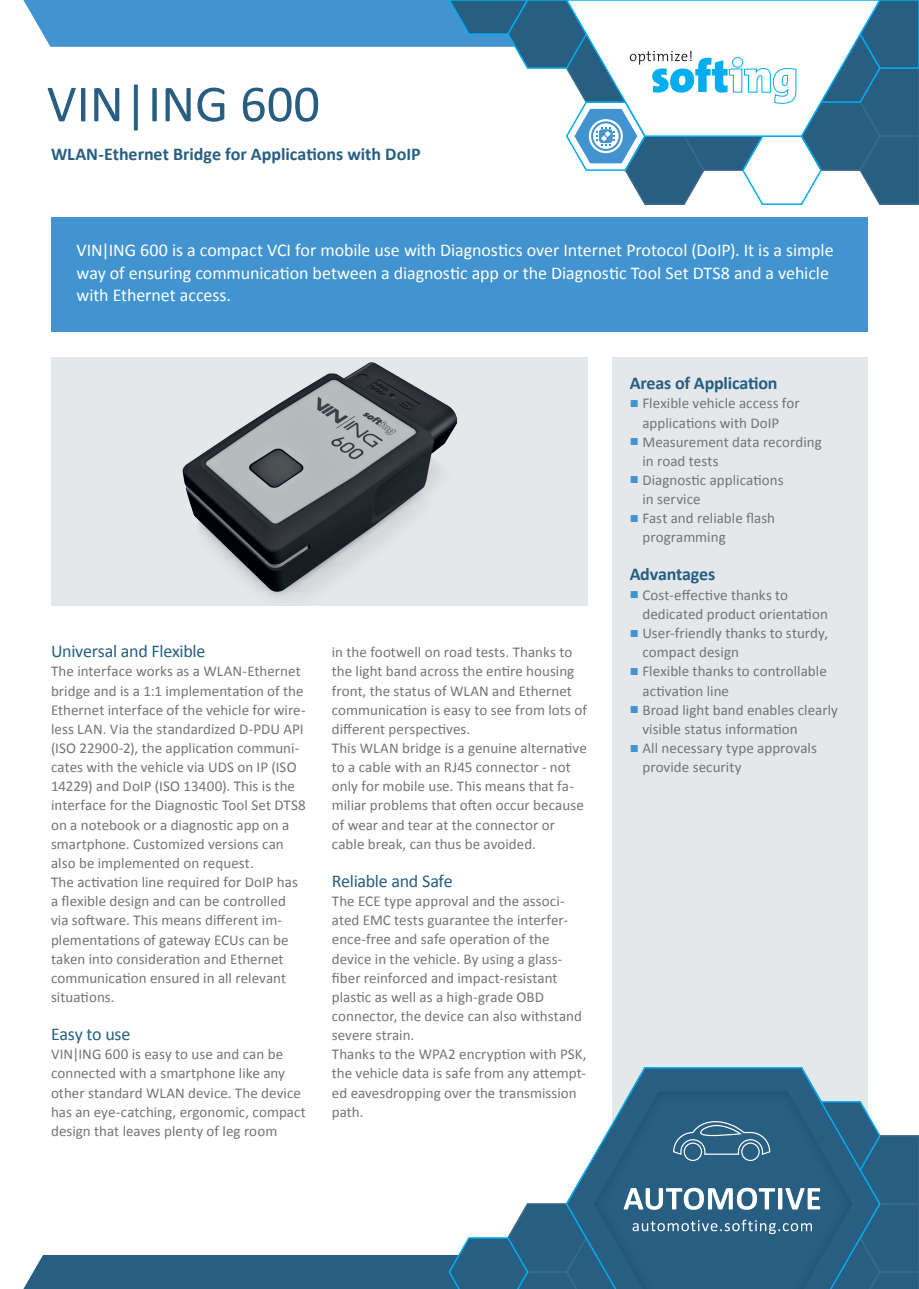
<style>
.page{position:relative;width:919px;height:1289px;background:#fff}
.page>*{position:absolute;margin:0;border:0;box-sizing:border-box;transform-origin:0 0}
.t1{font:52.5px "Calibri";color:#275e82}
.t2{font:18px/22.5px "Calibri";letter-spacing:-.005em;color:#fff}
.t3{font:700 18px "Calibri";letter-spacing:-.005em;color:#275e82}
.t4{font:18px "Calibri";letter-spacing:-.015em;color:#275e82}
.t5{font:15px/19.2px "Calibri";letter-spacing:.005em;color:#727477}
.s1{font-family:"Arial";color:#4194d0}
</style>
<div class="page">
<div style="left:51px;top:217px;width:816px;height:115px;background:#4194d0"></div>
<div style="left:612px;top:357px;width:255px;height:855px;background:#e4e8eb"></div>
<div style="left:51px;top:357px;width:536px;height:248px;background:#e4e8eb"></div>
<img style="left:182px;top:362px;width:276px;height:235px">
<svg style="left:23px;top:0;width:895px;height:205px"></svg>
<svg style="left:24px;top:1066px;width:894px;height:222px"></svg>
<h1 class="t1" style="left:47px;top:71px;width:275px">VIN|ING 600</h1>
<p class="t3" style="left:51px;top:142px;width:371px">WLAN-Ethernet Bridge for Applications with DoIP</p>
<p class="t2" style="left:77px;top:239px;width:758px">VIN|ING 600 is a compact VCI for mobile use with Diagnostics over Internet Protocol (DoIP). It is a simple way of ensuring communication between a diagnostic app or the Diagnostic Tool Set DTS8 and a vehicle with Ethernet access.</p>
<p class="t4" style="left:51px;top:640px;width:156px">Universal and Flexible</p>
<p class="t5" style="left:51px;top:662px;width:256px">The interface works as a WLAN-Ethernet bridge and is a 1:1 implementation of the Ethernet interface of the vehicle for wire&shy;less LAN. Via the standardized D-PDU API (ISO 22900-2), the application communi&shy;cates with the vehicle via UDS on IP (ISO 14229) and DoIP (ISO 13400). This is the interface for the Diagnostic Tool Set DTS8 on a notebook or a diagnostic app on a smartphone. Customized versions can also be implemented on request.<br>The activation line required for DoIP has a flexible design and can be controlled via software. This means different im&shy;plementations of gateway ECUs can be taken into consideration and Ethernet communication ensured in all relevant situations.</p>
<p class="t4" style="left:51px;top:1022px;width:81px">Easy to use</p>
<p class="t5" style="left:51px;top:1044px;width:256px">VIN|ING 600 is easy to use and can be connected with a smartphone like any other standard WLAN device. The device has an eye-catching, ergonomic, compact design that leaves plenty of leg room</p>
<p class="t5" style="left:332px;top:642px;width:256px">in the footwell on road tests. Thanks to the light band across the entire housing front, the status of WLAN and Ethernet communication is easy to see from lots of different perspectives.<br>This WLAN bridge is a genuine alternative to a cable with an RJ45 connector - not only for mobile use. This means that fa&shy;miliar problems that often occur because of wear and tear at the connector or cable break, can thus be avoided.</p>
<p class="t4" style="left:332px;top:869px;width:122px">Reliable and Safe</p>
<p class="t5" style="left:332px;top:891px;width:256px">The ECE type approval and the associ&shy;ated EMC tests guarantee the interfer&shy;ence-free and safe operation of the device in the vehicle. By using a glass&shy;fiber reinforced and impact-resistant plastic as well as a high-grade OBD connector, the device can also withstand severe strain.<br>Thanks to the WPA2 encryption with PSK, the vehicle data is safe from any attempt&shy;ed eavesdropping over the transmission path.</p>
<p class="t3" style="left:629px;top:372px;width:149px">Areas of Application</p>
<p class="t5" style="left:629px;top:394px;width:171px;text-align:center"><span class="s1">■</span> Flexible vehicle access for applications with DoIP</p>
<p class="t5" style="left:642px;top:432px;width:181px;text-indent:-13px"><span class="s1">■</span> Measurement data recording in road tests</p>
<p class="t5" style="left:642px;top:470px;width:143px;text-indent:-13px"><span class="s1">■</span> Diagnostic applications in service</p>
<p class="t5" style="left:642px;top:509px;width:134px;text-indent:-13px"><span class="s1">■</span> Fast and reliable flash programming</p>
<p class="t3" style="left:629px;top:562px;width:87px">Advantages</p>
<p class="t5" style="left:642px;top:585px;width:187px;text-indent:-13px"><span class="s1">■</span> Cost-effective thanks to dedicated product orientation</p>
<p class="t5" style="left:642px;top:623px;width:187px;text-indent:-13px"><span class="s1">■</span> User-friendly thanks to sturdy, compact design</p>
<p class="t5" style="left:642px;top:662px;width:186px;text-indent:-13px"><span class="s1">■</span> Flexible thanks to controllable activation line</p>
<p class="t5" style="left:642px;top:700px;width:197px;text-indent:-13px"><span class="s1">■</span> Broad light band enables clearly visible status information</p>
<p class="t5" style="left:642px;top:738px;width:176px;text-indent:-13px"><span class="s1">■</span> All necessary type approvals provide security</p>
</div>
